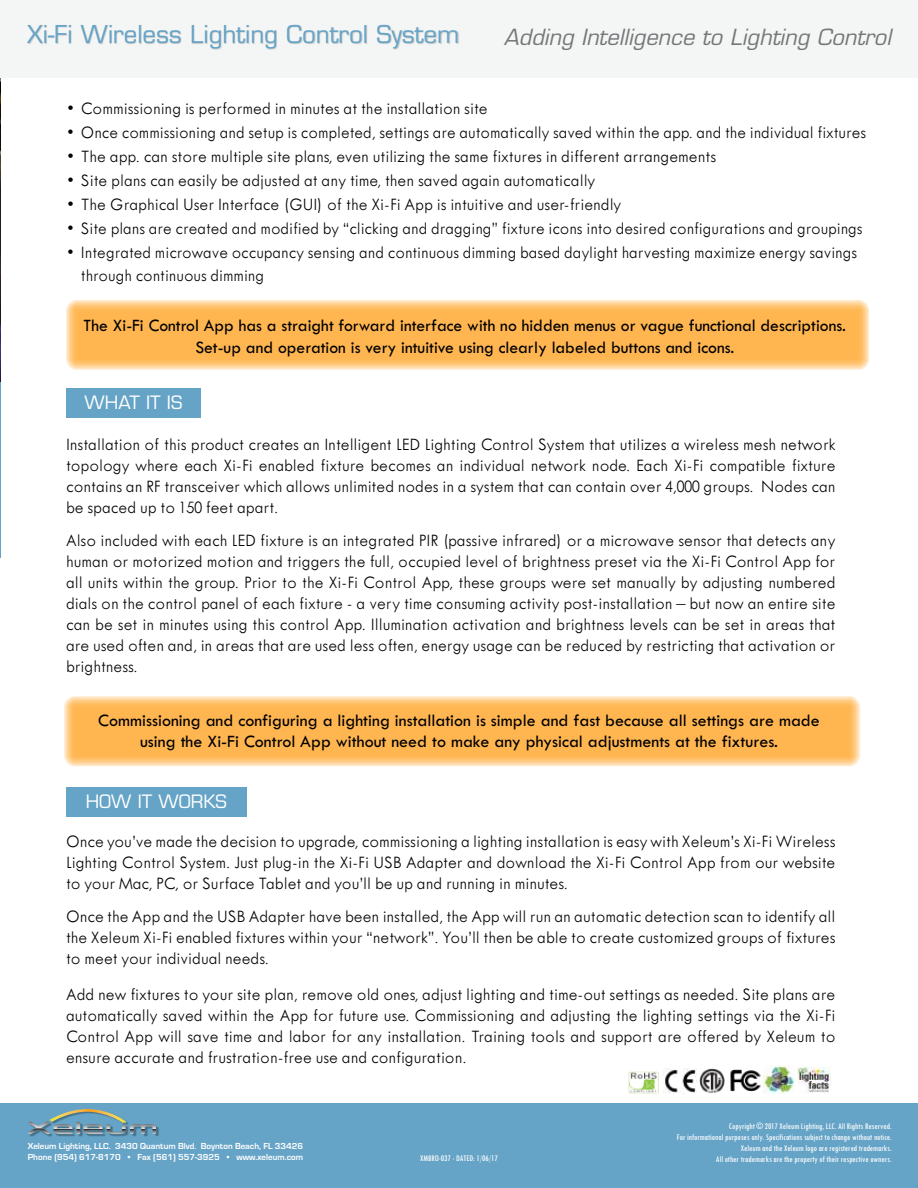
<style>
.page{position:relative;width:918px;height:1188px;background:#fff}
.page>*{position:absolute;margin:0;border:0;box-sizing:border-box;transform-origin:0 0}
.t1{font:24px "Eurostile";color:#66a4c7}
.t2{font:italic 21.75px "Eurostile";color:#77777a}
.t3{font:300 18px/21px "Tw Cen";color:#000;text-align:justify}
.t4{font:500 18px/21.3px "Tw Cen";color:#000;text-align:center}
.t5{font:18px "Eurostile";color:#fff}
.t6{font:500 condensed 9px/10.8px "Tw Cen";color:#fff;text-align:right}
.t7{font:700 9px/10.8px "Eurostile";color:#fff}
</style>
<div class="page">
<div style="left:0;top:1103px;width:918px;height:85px;background:#66a4c7"></div>
<div style="left:29px;top:1111px;width:130px;height:26px;background:#000;opacity:.3"></div>
<svg style="left:28px;top:1109px;width:128px;height:25px"></svg>
<div style="left:0;top:0;width:918px;height:78px;background:#f4f5f5"></div>
<svg style="left:64px;top:696px;width:797px;height:70px;background:#ffbd62"></svg>
<img style="left:0;top:78px;width:1px;height:305px">
<div style="left:28px;top:24px;width:431px;height:26px;background:#000;opacity:.2"></div>
<hr style="left:0;top:383px;width:1px;height:175px;background:#66a4c7">
<svg style="left:66px;top:300px;width:803px;height:70px;background:#ffbd63"></svg>
<div style="left:66px;top:388px;width:135px;height:30px;background:#66a4c7"></div>
<div style="left:66px;top:788px;width:181px;height:29px;background:#66a4c7"></div>
<img style="left:628px;top:1071px;width:31px;height:23px">
<img style="left:664px;top:1069px;width:32px;height:24px">
<img style="left:730px;top:1069px;width:34px;height:23px">
<img style="left:764px;top:1066px;width:30px;height:27px">
<img style="left:797px;top:1067px;width:34px;height:26px">
<img style="left:699px;top:1068px;width:26px;height:25px">
<h1 class="t1" style="left:27px;top:20px;width:433px">Xi-Fi Wireless Lighting Control System</h1>
<p class="t2" style="left:504px;top:23px;width:389px">Adding Intelligence to Lighting Control</p>
<p class="t3" style="left:66px;top:98px;width:423px">• Commissioning is performed in minutes at the installation site</p>
<p class="t3" style="left:66px;top:122px;width:802px">• Once commissioning and setup is completed, settings are automatically saved within the app. and the individual fixtures</p>
<p class="t3" style="left:66px;top:146px;width:652px">• The app. can store multiple site plans, even utilizing the same fixtures in different arrangements</p>
<p class="t3" style="left:66px;top:170px;width:531px">• Site plans can easily be adjusted at any time, then saved again automatically</p>
<p class="t3" style="left:66px;top:194px;width:557px">• The Graphical User Interface (GUI) of the Xi-Fi App is intuitive and user-friendly</p>
<p class="t3" style="left:66px;top:218px;width:798px">• Site plans are created and modified by “clicking and dragging” fixture icons into desired configurations and groupings</p>
<p class="t3" style="left:81px;top:241px;width:778px;line-height:22.5px;text-indent:-15px">• Integrated microwave occupancy sensing and continuous dimming based daylight harvesting maximize energy savings through continuous dimming</p>
<p class="t4" style="left:84px;top:315px;width:764px">The Xi-Fi Control App has a straight forward interface with no hidden menus or vague functional descriptions.<br>Set-up and operation is very intuitive using clearly labeled buttons and icons.</p>
<p class="t5" style="left:85px;top:391px;width:99px">WHAT IT IS</p>
<p class="t3" style="left:66px;top:434px;width:771px">Installation of this product creates an Intelligent LED Lighting Control System that utilizes a wireless mesh network topology where each Xi-Fi enabled fixture becomes an individual network node. Each Xi-Fi compatible fixture contains an RF transceiver which allows unlimited nodes in a system that can contain over 4,000 groups. Nodes can be spaced up to 150 feet apart.</p>
<p class="t3" style="left:66px;top:530px;width:771px">Also included with each LED fixture is an integrated PIR (passive infrared) or a microwave sensor that detects any human or motorized motion and triggers the full, occupied level of brightness preset via the Xi-Fi Control App for all units within the group. Prior to the Xi-Fi Control App, these groups were set manually by adjusting numbered dials on the control panel of each fixture - a very time consuming activity post-installation – but now an entire site can be set in minutes using this control App. Illumination activation and brightness levels can be set in areas that are used often and, in areas that are used less often, energy usage can be reduced by restricting that activation or brightness.</p>
<p class="t4" style="left:98px;top:710px;width:723px">Commissioning and configuring a lighting installation is simple and fast because all settings are made using the Xi-Fi Control App without need to make any physical adjustments at the fixtures.</p>
<p class="t5" style="left:86px;top:791px;width:143px">HOW IT WORKS</p>
<p class="t3" style="left:66px;top:831px;width:771px">Once you’ve made the decision to upgrade, commissioning a lighting installation is easy with Xeleum’s Xi-Fi Wireless Lighting Control System. Just plug-in the Xi-Fi USB Adapter and download the Xi-Fi Control App from our website to your Mac, PC, or Surface Tablet and you’ll be up and running in minutes.</p>
<p class="t3" style="left:66px;top:906px;width:771px">Once the App and the USB Adapter have been installed, the App will run an automatic detection scan to identify all the Xeleum Xi-Fi enabled fixtures within your “network”. You’ll then be able to create customized groups of fixtures to meet your individual needs.</p>
<p class="t3" style="left:66px;top:984px;width:771px">Add new fixtures to your site plan, remove old ones, adjust lighting and time-out settings as needed. Site plans are automatically saved within the App for future use. Commissioning and adjusting the lighting settings via the Xi-Fi Control App will save time and labor for any installation. Training tools and support are offered by Xeleum to ensure accurate and frustration-free use and configuration.</p>
<p class="t7" style="left:28px;top:1141px;width:277px">Xeleum Lighting, LLC. 3430 Quantum Blvd. Boynton Beach, FL 33426<br>Phone (954) 617-8170 • Fax (561) 557-3925 • www.xeleum.com</p>
<p class="t6" style="left:677px;top:1121px;width:216px">Copyright © 2017 Xeleum Lighting, LLC. All Rights Reserved.<br>For informational purposes only. Specifications subject to change without notice.<br>Xeleum and the Xeleum logo are registered trademarks.</p>
<p class="t6" style="left:420px;top:1153px;width:79px">XMBRO-037 - DATED: 1/06/17</p>
<p class="t6" style="left:716px;top:1154px;width:177px">All other trademarks are the property of their respective owners.</p>
</div>
